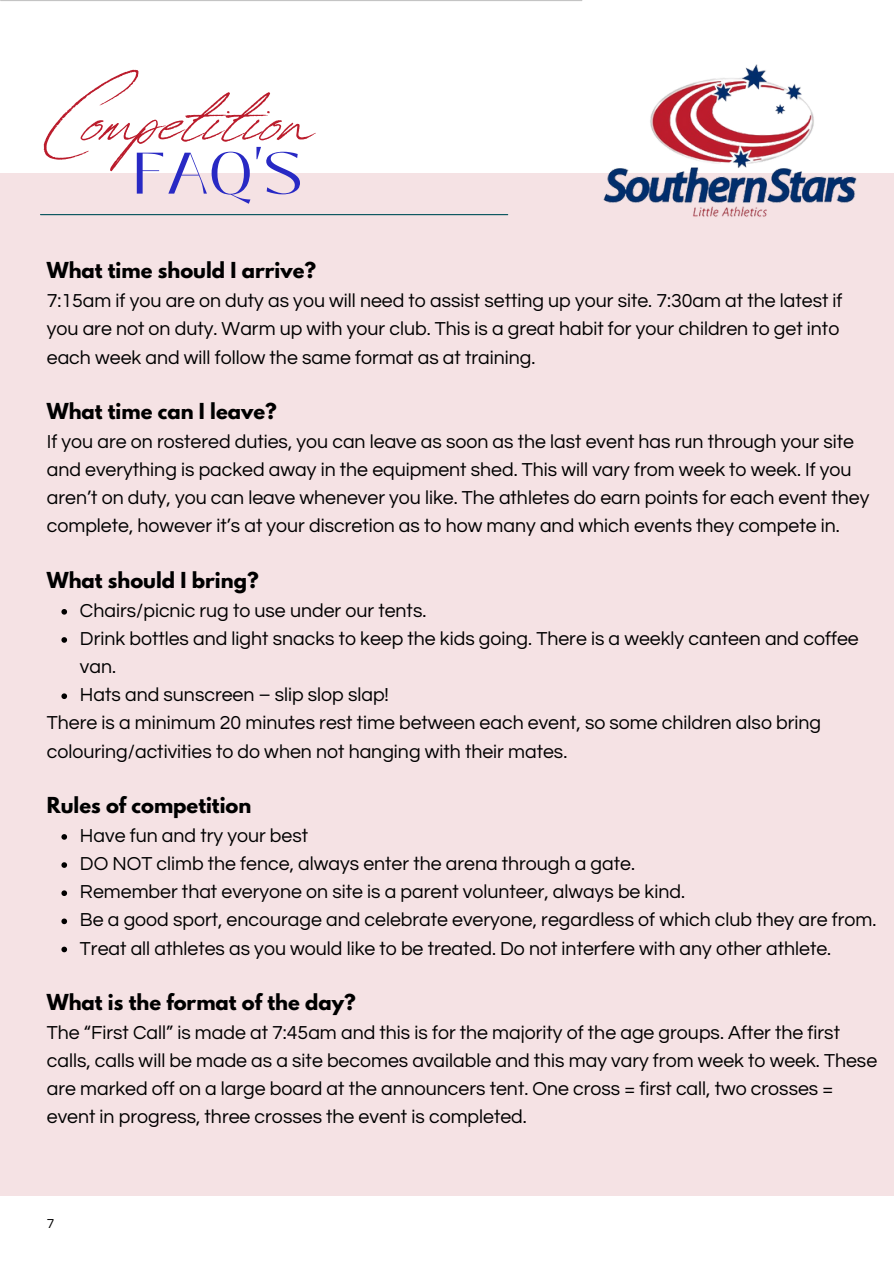
<style>
.page{position:relative;width:894px;height:1264px;background:#fff}
.page>*{position:absolute;margin:0;border:0;box-sizing:border-box;transform-origin:0 0}
.t1{font:112.05px "Revive 80 Signature";color:#bb1c2c}
.t2{font:58.35px "Black Mango";color:#2829c4}
.t3{font:19.5px/28.2px "Questrial";color:#000}
.t4{font:700 19.5px "League Spartan";color:#000}
.t5{font:13.5px "Questrial";color:#000}
</style>
<div class="page">
<hr style="left:1px;top:0;width:580px;height:1px;background:#898989">
<div style="left:0;top:174px;width:893px;height:1021px;background:#f5e2e4"></div>
<svg style="left:61px;top:609px;width:6px;height:5px"></svg>
<svg style="left:61px;top:637px;width:6px;height:5px"></svg>
<svg style="left:61px;top:693px;width:6px;height:6px"></svg>
<svg style="left:61px;top:834px;width:6px;height:5px"></svg>
<svg style="left:61px;top:862px;width:6px;height:5px"></svg>
<svg style="left:61px;top:890px;width:6px;height:6px"></svg>
<svg style="left:61px;top:918px;width:6px;height:6px"></svg>
<svg style="left:61px;top:946px;width:6px;height:6px"></svg>
<img style="left:582px;top:64px;width:299px;height:153px">
<hr style="left:40px;top:214px;width:467px;height:1px;background:#005059">
<p class="t1" style="left:47px;top:35px;width:268px">Competition</p>
<p class="t2" style="left:133px;top:129px;width:171px">FAQ'S</p>
<p class="t4" style="left:47px;top:260px;width:271px">What time should I arrive?</p>
<p class="t3" style="left:47px;top:287px;width:797px">7:15am if you are on duty as you will need to assist setting up your site. 7:30am at the latest if you are not on duty. Warm up with your club. This is a great habit for your children to get into each week and will follow the same format as at training.</p>
<p class="t4" style="left:47px;top:401px;width:231px">What time can I leave?</p>
<p class="t3" style="left:47px;top:428px;width:823px">If you are on rostered duties, you can leave as soon as the last event has run through your site and everything is packed away in the equipment shed. This will vary from week to week. If you aren’t on duty, you can leave whenever you like. The athletes do earn points for each event they complete, however it’s at your discretion as to how many and which events they compete in.</p>
<p class="t4" style="left:47px;top:570px;width:213px">What should I bring?</p>
<p class="t3" style="left:80px;top:597px;width:348px">Chairs/picnic rug to use under our tents.</p>
<h3 class="t3" style="left:80px;top:625px;width:780px">Drink bottles and light snacks to keep the kids going. There is a weekly canteen and coffee van.</h3>
<p class="t3" style="left:80px;top:681px;width:310px">Hats and sunscreen – slip slop slap!</p>
<p class="t3" style="left:47px;top:709px;width:775px">There is a minimum 20 minutes rest time between each event, so some children also bring colouring/activities to do when not hanging with their mates.</p>
<p class="t4" style="left:47px;top:795px;width:206px">Rules of competition</p>
<p class="t3" style="left:80px;top:822px;width:230px">Have fun and try your best</p>
<h3 class="t3" style="left:80px;top:850px;width:556px">DO NOT climb the fence, always enter the arena through a gate.</h3>
<p class="t3" style="left:80px;top:878px;width:606px">Remember that everyone on site is a parent volunteer, always be kind.</p>
<p class="t3" style="left:80px;top:906px;width:797px">Be a good sport, encourage and celebrate everyone, regardless of which club they are from.</p>
<p class="t3" style="left:80px;top:934px;width:752px">Treat all athletes as you would like to be treated. Do not interfere with any other athlete.</p>
<p class="t4" style="left:47px;top:992px;width:310px">What is the format of the day?</p>
<p class="t3" style="left:47px;top:1018px;width:831px">The “First Call” is made at 7:45am and this is for the majority of the age groups. After the first calls, calls will be made as a site becomes available and this may vary from week to week. These are marked off on a large board at the announcers tent. One cross = first call, two crosses = event in progress, three crosses the event is completed.</p>
<p class="t5" style="left:47px;top:1216px;width:9px">7</p>
</div>
